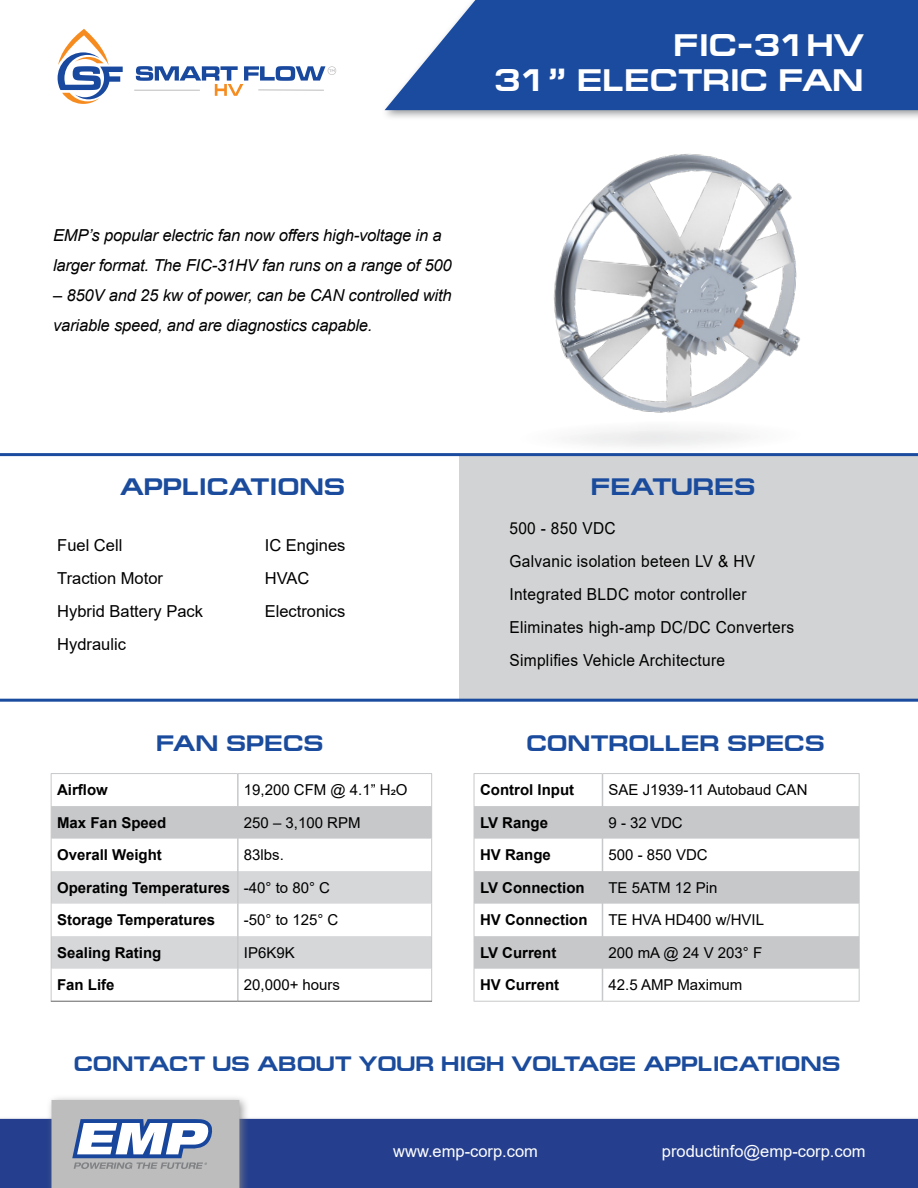
<style>
.page{position:relative;width:918px;height:1188px;background:#fff}
.page>*{position:absolute;margin:0;border:0;box-sizing:border-box;transform-origin:0 0}
.t1{font:700 31.35px "Europe Ext";color:#fff}
.t2{font:700 24px "Europe Ext";color:#1a4b9c}
.t3{font:700 22.5px "Europe Ext";color:#1a4b9c}
.t4{font:700 21px "Europe Ext";color:#1a4b9c}
.t5{font:italic 16.5px/30px "Arial";letter-spacing:-.01em;color:#000}
.t6{font:16.5px "Arial";letter-spacing:.02em;color:#000;scale:.94 1}
.t7{font:16.5px "Arial";color:#000}
.t8{font:16.5px "Arial";color:#fff}
.t9{font:16.5px "Arial";letter-spacing:.02em;color:#000}
.t10{font:15px "Arial";color:#000}
.t11{font:700 15px "Arial";color:#000}
</style>
<div class="page">
<div style="left:0;top:1116px;width:918px;height:72px;background:#636366;opacity:.75"></div>
<div style="left:0;top:1119px;width:918px;height:69px;background:#253f8e"></div>
<img style="left:553px;top:154px;width:247px;height:259px">
<svg style="left:58px;top:29px;width:65px;height:75px"></svg>
<svg style="left:136px;top:66px;width:200px;height:30px"></svg>
<hr style="left:134px;top:90px;width:66px;height:1px;background:#bcbcbc">
<hr style="left:258px;top:90px;width:66px;height:1px;background:#bcbcbc">
<div style="left:381px;top:0;width:537px;height:121px;background:#76787b;opacity:.75"></div>
<svg style="left:385px;top:0;width:533px;height:110px;background:#2d5aa7"></svg>
<div style="left:570px;top:428px;width:175px;height:19px;background:#f2f2f3"></div>
<div style="left:46px;top:1094px;width:204px;height:94px;background:#828383;opacity:.75"></div>
<svg style="left:52px;top:1100px;width:187px;height:88px;background:#b2b7c2"></svg>
<div style="left:52px;top:806px;width:379px;height:33px;background:#c7c8ca"></div>
<svg style="left:52px;top:871px;width:379px;height:98px"></svg>
<hr style="left:237px;top:774px;width:2px;height:32px;background:#c7c8ca">
<hr style="left:237px;top:806px;width:2px;height:33px;background:#c7c8ca">
<hr style="left:237px;top:839px;width:2px;height:32px;background:#c7c8ca">
<hr style="left:237px;top:871px;width:2px;height:33px;background:#c7c8ca">
<hr style="left:237px;top:904px;width:2px;height:32px;background:#c7c8ca">
<hr style="left:237px;top:936px;width:2px;height:33px;background:#c7c8ca">
<hr style="left:237px;top:969px;width:2px;height:32px;background:#c7c8ca">
<hr style="left:51px;top:773px;width:187px;height:1px;background:#c7c8ca">
<hr style="left:51px;top:774px;width:1px;height:32px;background:#c7c8ca">
<hr style="left:238px;top:773px;width:194px;height:1px;background:#c7c8ca">
<hr style="left:431px;top:774px;width:1px;height:32px;background:#c7c8ca">
<hr style="left:51px;top:806px;width:1px;height:33px;background:#c7c8ca">
<hr style="left:431px;top:806px;width:1px;height:33px;background:#c7c8ca">
<hr style="left:51px;top:839px;width:1px;height:32px;background:#c7c8ca">
<hr style="left:431px;top:839px;width:1px;height:32px;background:#c7c8ca">
<hr style="left:51px;top:871px;width:1px;height:33px;background:#c7c8ca">
<hr style="left:431px;top:871px;width:1px;height:33px;background:#c7c8ca">
<hr style="left:51px;top:904px;width:1px;height:32px;background:#c7c8ca">
<hr style="left:431px;top:904px;width:1px;height:32px;background:#c7c8ca">
<hr style="left:51px;top:936px;width:1px;height:33px;background:#c7c8ca">
<hr style="left:431px;top:936px;width:1px;height:33px;background:#c7c8ca">
<hr style="left:51px;top:969px;width:1px;height:32px;background:#c7c8ca">
<hr style="left:431px;top:969px;width:1px;height:32px;background:#c7c8ca">
<hr style="left:51px;top:1001px;width:187px;height:1px;background:#636366">
<hr style="left:238px;top:1001px;width:194px;height:1px;background:#636366">
<svg style="left:475px;top:774px;width:384px;height:227px"></svg>
<svg style="left:475px;top:806px;width:384px;height:163px;fill:#c7c8ca"></svg>
<hr style="left:602px;top:774px;width:1px;height:32px;background:#c7c8ca">
<hr style="left:602px;top:806px;width:1px;height:33px;background:#c7c8ca">
<hr style="left:602px;top:839px;width:1px;height:32px;background:#c7c8ca">
<hr style="left:602px;top:871px;width:1px;height:33px;background:#c7c8ca">
<hr style="left:602px;top:904px;width:1px;height:32px;background:#c7c8ca">
<hr style="left:602px;top:936px;width:1px;height:33px;background:#c7c8ca">
<hr style="left:602px;top:969px;width:1px;height:32px;background:#c7c8ca">
<hr style="left:474px;top:773px;width:128px;height:1px;background:#c7c8ca">
<hr style="left:474px;top:774px;width:1px;height:32px;background:#c7c8ca">
<hr style="left:602px;top:773px;width:258px;height:1px;background:#c7c8ca">
<hr style="left:859px;top:774px;width:1px;height:32px;background:#c7c8ca">
<hr style="left:474px;top:806px;width:1px;height:33px;background:#c7c8ca">
<hr style="left:859px;top:806px;width:1px;height:33px;background:#c7c8ca">
<hr style="left:474px;top:839px;width:1px;height:32px;background:#c7c8ca">
<hr style="left:859px;top:839px;width:1px;height:32px;background:#c7c8ca">
<hr style="left:474px;top:871px;width:1px;height:33px;background:#c7c8ca">
<hr style="left:859px;top:871px;width:1px;height:33px;background:#c7c8ca">
<hr style="left:474px;top:904px;width:1px;height:32px;background:#c7c8ca">
<hr style="left:859px;top:904px;width:1px;height:32px;background:#c7c8ca">
<hr style="left:474px;top:936px;width:1px;height:33px;background:#c7c8ca">
<hr style="left:859px;top:936px;width:1px;height:33px;background:#c7c8ca">
<hr style="left:474px;top:969px;width:1px;height:32px;background:#c7c8ca">
<hr style="left:859px;top:969px;width:1px;height:32px;background:#c7c8ca">
<hr style="left:474px;top:1001px;width:128px;height:1px;background:#c7c8ca">
<hr style="left:602px;top:1001px;width:258px;height:1px;background:#c7c8ca">
<div style="left:459px;top:456px;width:459px;height:243px;background:#d2d3d4"></div>
<hr style="left:0;top:453px;width:918px;height:3px;background:#1a4b9f">
<hr style="left:0;top:699px;width:918px;height:3px;background:#1a4b9f">
<p class="t1" style="left:674px;top:28px;width:192px">FIC-31HV</p>
<p class="t1" style="left:494px;top:62px;width:371px">31” ELECTRIC FAN</p>
<p class="t5" style="left:53px;top:220px;width:400px">EMP’s popular electric fan now offers high-voltage in a larger format. The FIC-31HV fan runs on a range of 500</p>
<p class="t5" style="left:53px;top:280px;width:400px">– 850V and 25 kw of power, can be CAN controlled with variable speed, and are diagnostics capable.</p>
<p class="t2" style="left:120px;top:474px;width:227px">APPLICATIONS</p>
<p class="t7" style="left:57px;top:533px;width:67px">Fuel Cell</p>
<p class="t7" style="left:57px;top:566px;width:107px">Traction Motor</p>
<p class="t7" style="left:57px;top:599px;width:147px">Hybrid Battery Pack</p>
<p class="t7" style="left:57px;top:632px;width:70px">Hydraulic</p>
<p class="t7" style="left:265px;top:533px;width:82px">IC Engines</p>
<p class="t9" style="left:265px;top:566px;width:46px">HVAC</p>
<p class="t7" style="left:265px;top:599px;width:82px">Electronics</p>
<p class="t2" style="left:591px;top:474px;width:166px">FEATURES</p>
<p class="t6" style="left:509px;top:517px;width:115px">500 - 850 VDC</p>
<p class="t6" style="left:509px;top:550px;width:263px">Galvanic isolation beteen LV &amp; HV</p>
<p class="t6" style="left:509px;top:583px;width:254px">Integrated BLDC motor controller</p>
<p class="t6" style="left:509px;top:616px;width:305px">Eliminates high-amp DC/DC Converters</p>
<p class="t6" style="left:509px;top:649px;width:231px">Simplifies Vehicle Architecture</p>
<p class="t3" style="left:156px;top:731px;width:169px">FAN SPECS</p>
<p class="t3" style="left:526px;top:731px;width:300px">CONTROLLER SPECS</p>
<p class="t11" style="left:57px;top:779px;width:52px">Airflow</p>
<p class="t10" style="left:244px;top:780px;width:165px">19,200 CFM @ 4.1” H2O</p>
<p class="t11" style="left:57px;top:812px;width:111px">Max Fan Speed</p>
<p class="t10" style="left:244px;top:812px;width:118px">250 – 3,100 RPM</p>
<p class="t11" style="left:57px;top:844px;width:106px">Overall Weight</p>
<p class="t10" style="left:244px;top:845px;width:42px">83lbs.</p>
<p class="t11" style="left:57px;top:877px;width:175px">Operating Temperatures</p>
<p class="t10" style="left:244px;top:877px;width:88px">-40° to 80° C</p>
<p class="t11" style="left:57px;top:910px;width:160px">Storage Temperatures</p>
<p class="t10" style="left:244px;top:910px;width:96px">-50° to 125° C</p>
<p class="t11" style="left:57px;top:942px;width:106px">Sealing Rating</p>
<p class="t10" style="left:244px;top:942px;width:52px">IP6K9K</p>
<p class="t11" style="left:57px;top:975px;width:59px">Fan Life</p>
<p class="t10" style="left:244px;top:975px;width:98px">20,000+ hours</p>
<p class="t11" style="left:480px;top:779px;width:96px">Control Input</p>
<p class="t10" style="left:608px;top:780px;width:201px">SAE J1939-11 Autobaud CAN</p>
<p class="t11" style="left:480px;top:812px;width:70px">LV Range</p>
<p class="t10" style="left:608px;top:812px;width:76px">9 - 32 VDC</p>
<p class="t11" style="left:480px;top:844px;width:72px">HV Range</p>
<p class="t10" style="left:608px;top:845px;width:101px">500 - 850 VDC</p>
<p class="t11" style="left:480px;top:877px;width:106px">LV Connection</p>
<p class="t10" style="left:608px;top:877px;width:110px">TE 5ATM 12 Pin</p>
<p class="t11" style="left:480px;top:910px;width:109px">HV Connection</p>
<p class="t10" style="left:608px;top:910px;width:157px">TE HVA HD400 w/HVIL</p>
<p class="t11" style="left:480px;top:942px;width:78px">LV Current</p>
<p class="t10" style="left:608px;top:942px;width:155px">200 mA @ 24 V 203° F</p>
<p class="t11" style="left:480px;top:975px;width:81px">HV Current</p>
<p class="t10" style="left:608px;top:975px;width:135px">42.5 AMP Maximum</p>
<p class="t4" style="left:74px;top:1052px;width:768px">CONTACT US ABOUT YOUR HIGH VOLTAGE APPLICATIONS</p>
<p class="t8" style="left:393px;top:1140px;width:146px">www.emp-corp.com</p>
<p class="t8" style="left:662px;top:1140px;width:205px">productinfo@emp-corp.com</p>
</div>
